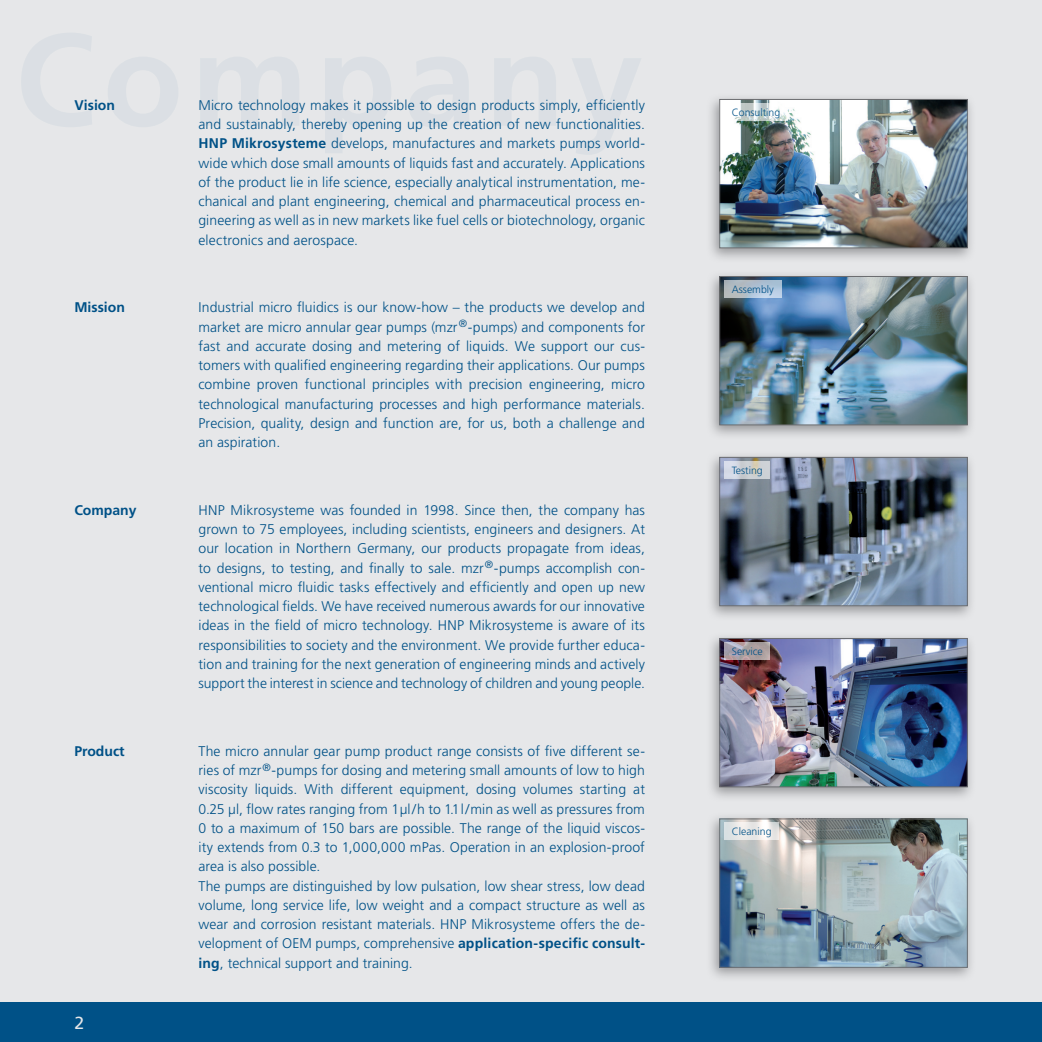
<style>
.page{position:relative;width:1042px;height:1042px;background:#e6e7e9}
.page>*{position:absolute;margin:0;border:0;box-sizing:border-box;transform-origin:0 0}
.t1{font:700 131.25px "Frutiger LT Std";letter-spacing:.06em;color:#005187}
.t2{font:17.5px "Frutiger LT Std";color:#e6e7e9}
.t3{font:300 14px/19.2px "Frutiger LT Std";letter-spacing:.005em;color:#005187;text-align:justify}
.t4{font:700 14px "Frutiger LT Std";color:#005187}
.t5{font:300 10.5px "Frutiger LT Std";color:#005187}
.s1{font-weight:700}
</style>
<div class="page">
<div style="left:0;top:1002px;width:1042px;height:40px;background:#005187"></div>
<div style="left:706px;top:812px;width:269px;height:170px;background:#6c6d70;opacity:.65"></div>
<img style="left:721px;top:821px;width:244px;height:144px">
<div style="left:862px;top:938px;width:180px;height:104px;background:#231f20;opacity:.75"></div>
<div style="left:719px;top:819px;width:248px;height:148px;border:1px solid #6c6d70"></div>
<svg style="left:724px;top:822px;width:55px;height:18px"></svg>
<div style="left:706px;top:93px;width:269px;height:170px;background:#6c6d70;opacity:.65"></div>
<img style="left:721px;top:101px;width:244px;height:145px">
<div style="left:719px;top:99px;width:248px;height:149px;border:1px solid #6c6d70"></div>
<svg style="left:724px;top:103px;width:64px;height:18px"></svg>
<div style="left:706px;top:632px;width:269px;height:170px;background:#6c6d70;opacity:.65"></div>
<img style="left:721px;top:640px;width:244px;height:145px">
<div style="left:719px;top:638px;width:248px;height:149px;border:1px solid #6c6d70"></div>
<svg style="left:724px;top:642px;width:46px;height:18px"></svg>
<div style="left:706px;top:270px;width:269px;height:170px;background:#6c6d70;opacity:.65"></div>
<img style="left:721px;top:278px;width:244px;height:145px">
<div style="left:719px;top:276px;width:248px;height:149px;border:1px solid #6c6d70"></div>
<svg style="left:724px;top:280px;width:57px;height:18px"></svg>
<div style="left:706px;top:451px;width:269px;height:170px;background:#6c6d70;opacity:.65"></div>
<img style="left:721px;top:459px;width:244px;height:145px">
<div style="left:719px;top:457px;width:248px;height:149px;border:1px solid #6c6d70"></div>
<svg style="left:724px;top:461px;width:46px;height:18px"></svg>
<h1 class="t1" style="left:15px;top:3px;width:630px">Company</h1>
<p class="t3" style="left:198px;top:95px;width:448px">Micro technology makes it possible to design products simply, efficiently and sustainably, thereby opening up the creation of new functionalities.<br><span class="s1">HNP Mikrosysteme</span> develops, manufactures and markets pumps world&shy;wide which dose small amounts of liquids fast and accurately. Applications of the product lie in life science, especially analytical instrumentation, me&shy;chanical and plant engineering, chemical and pharmaceutical process en&shy;gineering as well as in new markets like fuel cells or biotechnology, organic electronics and aerospace.</p>
<p class="t4" style="left:74px;top:97px;width:42px">Vision</p>
<p class="t4" style="left:74px;top:299px;width:52px">Mission</p>
<p class="t3" style="left:198px;top:298px;width:448px">Industrial micro fluidics is our know-how – the products we develop and market are micro annular gear pumps (mzr<sup>®</sup>‑pumps) and components for fast and accurate dosing and metering of liquids. We support our cus&shy;tomers with qualified engineering regarding their applications. Our pumps combine proven functional principles with precision engineering, micro technological manufacturing processes and high performance materials.<br>Precision, quality, design and function are, for us, both a challenge and an aspiration.</p>
<p class="t4" style="left:74px;top:502px;width:64px">Company</p>
<p class="t3" style="left:198px;top:500px;width:448px">HNP Mikrosysteme was founded in 1998. Since then, the company has grown to 75 employees, including scientists, engineers and designers. At our location in Northern Germany, our products propagate from ideas, to designs, to testing, and finally to sale. mzr<sup>®</sup>‑pumps accomplish con&shy;ventional micro fluidic tasks effectively and efficiently and open up new technological fields. We have received numerous awards for our innovative ideas in the field of micro technology. HNP Mikrosysteme is aware of its responsibilities to society and the environment. We provide further educa&shy;tion and training for the next generation of engineering minds and actively support the interest in science and technology of children and young people.</p>
<p class="t4" style="left:74px;top:742px;width:52px">Product</p>
<p class="t3" style="left:198px;top:741px;width:448px;text-align:left">The micro annular gear pump product range consists of five different se&shy;ries of mzr<sup>®</sup>‑pumps for dosing and metering small amounts of low to high viscosity liquids. With different equipment, dosing volumes starting at 0.25 μl, flow rates ranging from 1μl/h to 1.1 l/min as well as pressures from 0 to a maximum of 150 bars are possible. The range of the liquid viscos&shy;ity extends from 0.3 to 1,000,000 mPas. Operation in an explosion-proof area is also possible.<br>The pumps are distinguished by low pulsation, low shear stress, low dead volume, long service life, low weight and a compact structure as well as wear and corrosion resistant materials. HNP Mikrosysteme offers the de&shy;velopment of OEM pumps, comprehensive <span class="s1">application-specific consult&shy;ing</span>, technical support and training.</p>
<p class="t2" style="left:74px;top:1012px;width:11px">2</p>
<p class="t5" style="left:732px;top:106px;width:50px">Consulting</p>
<p class="t5" style="left:732px;top:283px;width:43px">Assembly</p>
<p class="t5" style="left:732px;top:464px;width:32px">Testing</p>
<p class="t5" style="left:732px;top:645px;width:32px">Service</p>
<p class="t5" style="left:732px;top:825px;width:41px">Cleaning</p>
</div>
